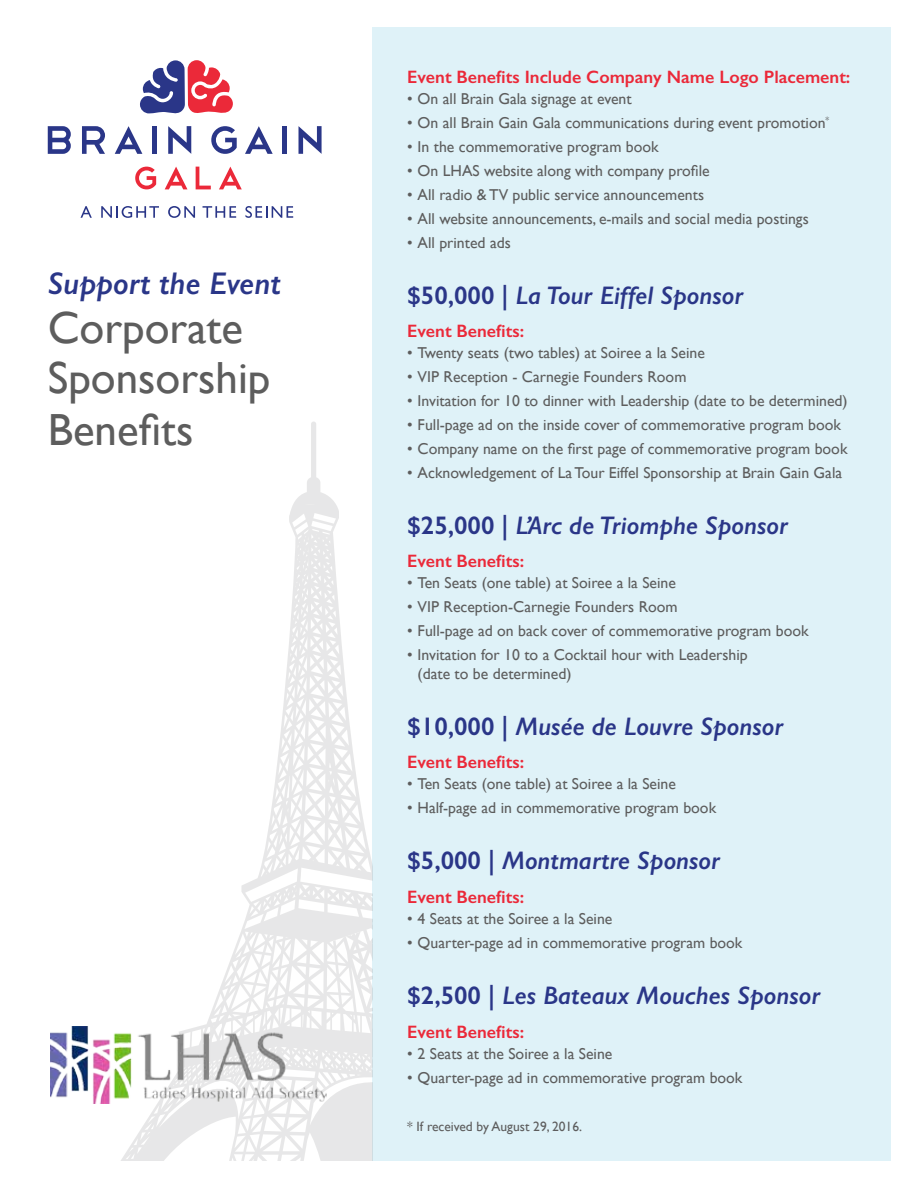
<style>
.page{position:relative;width:918px;height:1188px;background:#fff}
.page>*{position:absolute;margin:0;border:0;box-sizing:border-box;transform-origin:0 0}
.t1{font:45px/51px "Gill Sans";color:#5d5d5d}
.t2{font:italic 600 31.5px "Gill Sans";color:#2a3688}
.t3{font:italic 600 25.5px "Gill Sans";color:#2a3688}
.t4{font:600 18px "Gill Sans";color:#eb2939}
.t5{font:15.75px/19.5px "Gill Sans";color:#5d5d5d}
.t6{font:13.5px "Gill Sans";color:#5d5d5d}
.s1{font-style:normal}
</style>
<div class="page">
<svg style="left:140px;top:60px;width:93px;height:54px"></svg>
<svg style="left:48px;top:126px;width:23px;height:28px"></svg>
<svg style="left:82px;top:126px;width:23px;height:28px"></svg>
<svg style="left:115px;top:126px;width:27px;height:28px"></svg>
<div style="left:152px;top:126px;width:5px;height:28px;background:#2a3688"></div>
<svg style="left:168px;top:126px;width:23px;height:28px"></svg>
<svg style="left:211px;top:126px;width:26px;height:28px"></svg>
<svg style="left:245px;top:126px;width:28px;height:28px"></svg>
<div style="left:282px;top:126px;width:5px;height:28px;background:#2a3688"></div>
<svg style="left:299px;top:126px;width:23px;height:28px"></svg>
<svg style="left:135px;top:167px;width:21px;height:22px"></svg>
<svg style="left:165px;top:167px;width:22px;height:22px"></svg>
<svg style="left:196px;top:167px;width:15px;height:22px"></svg>
<svg style="left:219px;top:167px;width:23px;height:22px"></svg>
<svg style="left:81px;top:206px;width:11px;height:12px"></svg>
<svg style="left:101px;top:206px;width:58px;height:12px"></svg>
<svg style="left:168px;top:206px;width:27px;height:12px"></svg>
<svg style="left:203px;top:206px;width:33px;height:12px"></svg>
<svg style="left:245px;top:206px;width:48px;height:12px"></svg>
<div style="left:373px;top:27px;width:518px;height:1134px;background:#dff2f8"></div>
<svg style="left:121px;top:884px;width:124px;height:277px"></svg>
<svg style="left:242px;top:910px;width:3px;height:33px"></svg>
<svg style="left:245px;top:422px;width:128px;height:739px"></svg>
<img style="left:51px;top:1027px;width:276px;height:76px">
<h2 class="t2" style="left:48px;top:264px;width:235px">Support the Event</h2>
<h1 class="t1" style="left:48px;top:302px;width:224px">Corporate<br>Sponsorship<br>Benefits</h1>
<p class="t4" style="left:407px;top:66px;width:445px">Event Benefits Include Company Name Logo Placement:</p>
<p class="t5" style="left:407px;top:88px;width:226px">• On all Brain Gala signage at event</p>
<p class="t5" style="left:407px;top:112px;width:424px">• On all Brain Gain Gala communications during event promotion<sup>*</sup></p>
<p class="t5" style="left:407px;top:136px;width:253px">• In the commemorative program book</p>
<p class="t5" style="left:407px;top:160px;width:304px">• On LHAS website along with company profile</p>
<p class="t5" style="left:407px;top:184px;width:298px">• All radio &amp; TV public service announcements</p>
<p class="t5" style="left:407px;top:208px;width:403px">• All website announcements, e-mails and social media postings</p>
<p class="t5" style="left:407px;top:232px;width:105px">• All printed ads</p>
<h3 class="t3" style="left:407px;top:280px;width:338px"><span class="s1">$50,000 |</span> La Tour Eiffel Sponsor</h3>
<p class="t4" style="left:407px;top:320px;width:119px">Event Benefits:</p>
<p class="t5" style="left:407px;top:342px;width:299px">• Twenty seats (two tables) at Soiree a la Seine</p>
<p class="t5" style="left:407px;top:366px;width:281px">• VIP Reception - Carnegie Founders Room</p>
<p class="t5" style="left:407px;top:390px;width:442px">• Invitation for 10 to dinner with Leadership (date to be determined)</p>
<p class="t5" style="left:407px;top:414px;width:435px">• Full-page ad on the inside cover of commemorative program book</p>
<p class="t5" style="left:407px;top:438px;width:442px">• Company name on the first page of commemorative program book</p>
<p class="t5" style="left:407px;top:462px;width:437px">• Acknowledgement of La Tour Eiffel Sponsorship at Brain Gain Gala</p>
<h3 class="t3" style="left:407px;top:510px;width:383px"><span class="s1">$25,000 |</span> L’Arc de Triomphe Sponsor</h3>
<p class="t4" style="left:407px;top:550px;width:119px">Event Benefits:</p>
<p class="t5" style="left:407px;top:572px;width:270px">• Ten Seats (one table) at Soiree a la Seine</p>
<p class="t5" style="left:407px;top:596px;width:272px">• VIP Reception-Carnegie Founders Room</p>
<p class="t5" style="left:407px;top:620px;width:403px">• Full-page ad on back cover of commemorative program book</p>
<p class="t5" style="left:418px;top:644px;width:332px;text-indent:-11px">• Invitation for 10 to a Cocktail hour with Leadership (date to be determined)</p>
<h3 class="t3" style="left:407px;top:711px;width:378px"><span class="s1">$10,000 |</span> Musée de Louvre Sponsor</h3>
<p class="t4" style="left:407px;top:751px;width:119px">Event Benefits:</p>
<p class="t5" style="left:407px;top:774px;width:270px">• Ten Seats (one table) at Soiree a la Seine</p>
<p class="t5" style="left:407px;top:798px;width:311px">• Half-page ad in commemorative program book</p>
<h3 class="t3" style="left:407px;top:845px;width:315px"><span class="s1">$5,000 |</span> Montmartre Sponsor</h3>
<p class="t4" style="left:407px;top:886px;width:119px">Event Benefits:</p>
<p class="t5" style="left:407px;top:909px;width:207px">• 4 Seats at the Soiree a la Seine</p>
<p class="t5" style="left:407px;top:933px;width:337px">• Quarter-page ad in commemorative program book</p>
<h3 class="t3" style="left:407px;top:980px;width:415px"><span class="s1">$2,500 |</span> Les Bateaux Mouches Sponsor</h3>
<p class="t4" style="left:407px;top:1021px;width:119px">Event Benefits:</p>
<p class="t5" style="left:407px;top:1043px;width:207px">• 2 Seats at the Soiree a la Seine</p>
<p class="t5" style="left:407px;top:1067px;width:337px">• Quarter-page ad in commemorative program book</p>
<p class="t6" style="left:407px;top:1118px;width:176px">* If received by August 29, 2016.</p>
</div>
